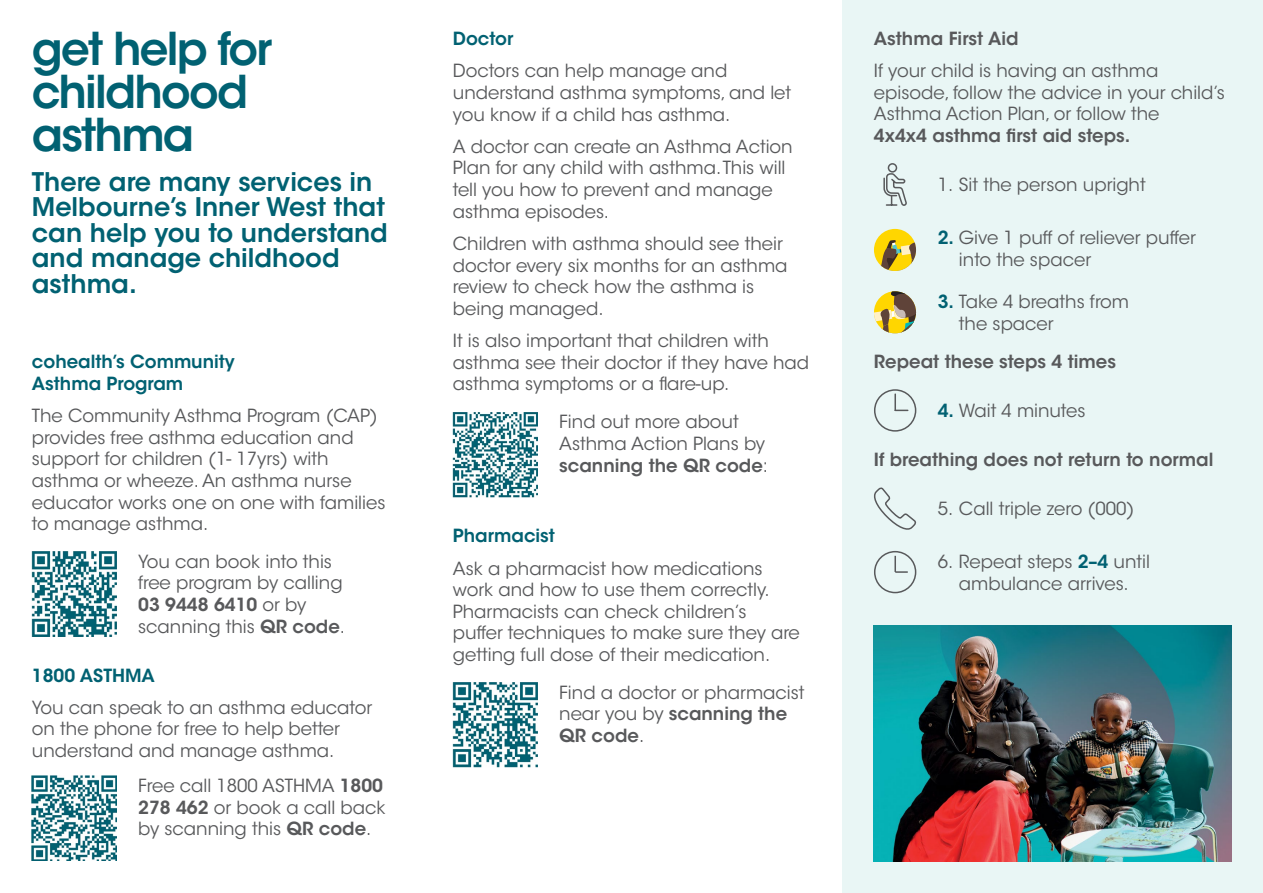
<style>
.page{position:relative;width:1263px;height:893px;background:#fff}
.page>*{position:absolute;margin:0;border:0;box-sizing:border-box;transform-origin:0 0}
.Subtitle_Pull-Quote{font:600 45px/42.8px "ITC Avant Garde Std";letter-spacing:-.04em;color:#016172}
.PullQuote{font:600 25.5px/25.5px "ITC Avant Garde Std";color:#016172}
.Body{font:18px/21.6px "ITC Avant Garde Std";color:#58595b}
.Body_Heading{font:600 18px/21.6px "ITC Avant Garde Std";color:#016172}
.Body-2{font:600 18px "ITC Avant Garde Std";color:#58595b}
.Body_Heading-2{font:600 18px "ITC Avant Garde Std";color:#58595b}
.s1{font-weight:600}
.s2{font-weight:600;color:#016172}
</style>
<div class="page">
<img style="left:453px;top:682px;width:85px;height:85px">
<div style="left:842px;top:0;width:421px;height:893px;background:#e9f6f5"></div>
<img style="left:32px;top:551px;width:85px;height:85px">
<img style="left:453px;top:412px;width:85px;height:85px">
<img style="left:32px;top:776px;width:85px;height:85px">
<img style="left:874px;top:626px;width:357px;height:235px">
<svg style="left:874px;top:229px;width:42px;height:42px"></svg>
<svg style="left:874px;top:291px;width:43px;height:42px"></svg>
<div style="left:874px;top:389px;width:42px;height:43px;border:2px solid #58595b;border-radius:50%"></div>
<svg style="left:894px;top:394px;width:14px;height:17px"></svg>
<div style="left:888px;top:163px;width:9px;height:10px;border:2px solid #58595b;border-radius:50%"></div>
<svg style="left:883px;top:172px;width:24px;height:34px"></svg>
<svg style="left:874px;top:487px;width:43px;height:43px"></svg>
<div style="left:874px;top:551px;width:42px;height:42px;border:2px solid #58595b;border-radius:50%"></div>
<svg style="left:894px;top:556px;width:14px;height:17px"></svg>
<p class="Subtitle_Pull-Quote" style="left:32px;top:27px;width:242px">get help for childhood asthma</p>
<p class="PullQuote" style="left:32px;top:169px;width:358px">There are many services in<br>Melbourne’s Inner West that can help you to understand and manage childhood asthma.</p>
<p class="Body_Heading" style="left:32px;top:351px;width:204px">cohealth’s Community<br>Asthma Program</p>
<p class="Body" style="left:32px;top:405px;width:355px">The Community Asthma Program (CAP) provides free asthma education and support for children (1- 17yrs) with asthma or wheeze. An asthma nurse educator works one on one with families to manage asthma.</p>
<p class="Body" style="left:138px;top:551px;width:208px">You can book into this free program by calling<br><span class="s1">03 9448 6410</span> or by scanning this <span class="s1">QR code</span>.</p>
<p class="Body_Heading" style="left:32px;top:664px;width:125px">1800 ASTHMA</p>
<p class="Body" style="left:32px;top:697px;width:342px">You can speak to an asthma educator on the phone for free to help better understand and manage asthma.</p>
<p class="Body" style="left:138px;top:775px;width:249px">Free call 1800 ASTHMA <span class="s1">1800<br>278 462</span> or book a call back by scanning this <span class="s1">QR code</span>.</p>
<p class="Body_Heading" style="left:453px;top:28px;width:62px">Doctor</p>
<p class="Body" style="left:453px;top:60px;width:340px">Doctors can help manage and understand asthma symptoms, and let you know if a child has asthma.</p>
<p class="Body" style="left:453px;top:136px;width:341px">A doctor can create an Asthma Action<br>Plan for any child with asthma. This will tell you how to prevent and manage asthma episodes.</p>
<p class="Body" style="left:453px;top:233px;width:336px">Children with asthma should see their doctor every six months for an asthma review to check how the asthma is being managed.</p>
<p class="Body" style="left:453px;top:330px;width:358px">It is also important that children with asthma see their doctor if they have had asthma symptoms or a flare-up.</p>
<p class="Body" style="left:559px;top:411px;width:210px">Find out more about<br>Asthma Action Plans by <span class="s1">scanning the QR code</span>:</p>
<p class="Body_Heading" style="left:453px;top:525px;width:104px">Pharmacist</p>
<p class="Body" style="left:453px;top:557px;width:348px">Ask a pharmacist how medications work and how to use them correctly.<br>Pharmacists can check children’s puffer techniques to make sure they are getting full dose of their medication.</p>
<p class="Body" style="left:559px;top:682px;width:247px">Find a doctor or pharmacist near you by <span class="s1">scanning the<br>QR code</span>.</p>
<p class="Body_Heading-2" style="left:874px;top:27px;width:146px">Asthma First Aid</p>
<p class="Body" style="left:874px;top:60px;width:353px">If your child is having an asthma episode, follow the advice in your child’s Asthma Action Plan, or follow the<br><span class="s1">4x4x4 asthma first aid steps.</span></p>
<p class="Body" style="left:938px;top:174px;width:210px">1. Sit the person upright</p>
<p class="Body" style="left:959px;top:227px;width:238px;text-indent:-21px"><span class="s2">2.</span> Give 1 puff of reliever puffer into the spacer</p>
<p class="Body" style="left:959px;top:291px;width:171px;text-indent:-21px"><span class="s2">3.</span> Take 4 breaths from the spacer</p>
<p class="Body-2" style="left:874px;top:350px;width:244px">Repeat these steps 4 times</p>
<p class="Body" style="left:938px;top:400px;width:149px"><span class="s2">4.</span> Wait 4 minutes</p>
<p class="Body-2" style="left:874px;top:448px;width:341px">If breathing does not return to normal</p>
<p class="Body" style="left:938px;top:498px;width:198px">5. Call triple zero (000)</p>
<p class="Body" style="left:938px;top:551px;width:214px;text-align:center">6. Repeat steps <span class="s2">2–4</span> until ambulance arrives.</p>
</div>
